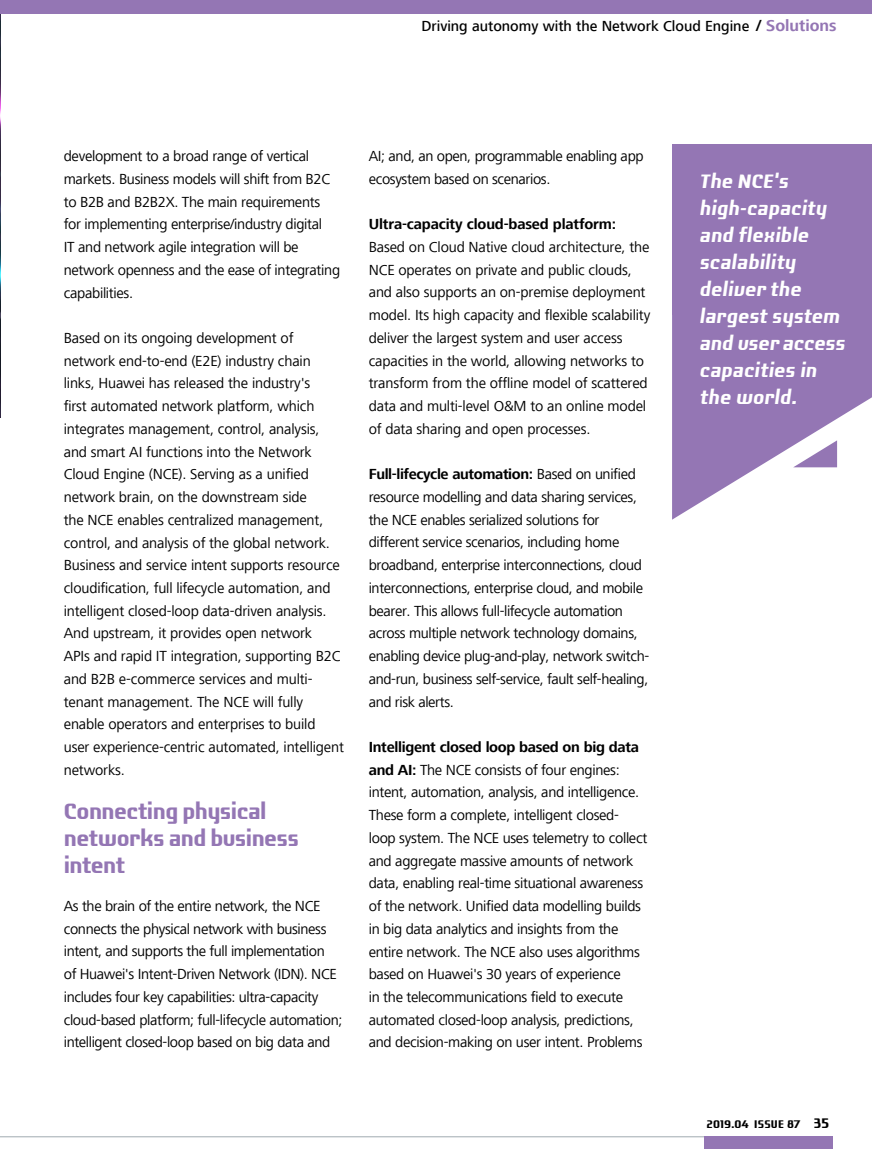
<style>
.page{position:relative;width:872px;height:1149px;background:#fff}
.page>*{position:absolute;margin:0;border:0;box-sizing:border-box;transform-origin:0 0}
.t1{font:700 24px/27px "Laconic";letter-spacing:-.025em;color:#9476b4}
.t2{font:700 21px/27px "Laconic";color:#fff}
.t3{font:15px/22.6px "Frutiger Next LT";letter-spacing:-.02em;color:#000}
.t4{font:500 15px "Frutiger Next LT";color:#000}
.t5{font:700 15px "Frutiger Next LT";letter-spacing:-.01em;color:#000}
.t6{font:700 12px "Laconic";color:#000}
.s1{font-weight:700;font-size:16.5px}
.s2{font-weight:700;font-size:16.5px;color:#9476b4}
.s3{font-weight:700}
.s4{font-size:15px}
</style>
<div class="page">
<img style="left:0;top:13px;width:1px;height:404px">
<hr style="left:0;top:1135px;width:712px;height:1px;background:#a6afb5">
<div style="left:704px;top:1135px;width:128px;height:13px;background:#9476b4"></div>
<div style="left:0;top:0;width:872px;height:13px;background:#9476b4"></div>
<svg style="left:672px;top:315px;width:200px;height:204px;fill:#9476b4"></svg>
<div style="left:672px;top:145px;width:200px;height:170px;background:#9476b4"></div>
<p class="t4" style="left:421px;top:18px;width:416px">Driving autonomy with the Network Cloud Engine <span class="s1">/</span> <span class="s2">Solutions</span></p>
<p class="t3" style="left:64px;top:145px;width:278px">development to a broad range of vertical markets. Business models will shift from B2C to B2B and B2B2X. The main requirements for implementing enterprise/industry digital<br>IT and network agile integration will be network openness and the ease of integrating capabilities.</p>
<p class="t3" style="left:64px;top:326px;width:282px">Based on its ongoing development of network end-to-end (E2E) industry chain links, Huawei has released the industry's<br>first automated network platform, which integrates management, control, analysis, and smart AI functions into the Network Cloud Engine (NCE). Serving as a unified network brain, on the downstream side<br>the NCE enables centralized management, control, and analysis of the global network.<br>Business and service intent supports resource cloudification, full lifecycle automation, and intelligent closed-loop data-driven analysis.<br>And upstream, it provides open network<br>APIs and rapid IT integration, supporting B2C and B2B e-commerce services and multi&shy;tenant management. The NCE will fully enable operators and enterprises to build user experience-centric automated, intelligent networks.</p>
<h1 class="t1" style="left:64px;top:796px;width:237px">Connecting physical networks and business intent</h1>
<p class="t3" style="left:64px;top:894px;width:280px">As the brain of the entire network, the NCE connects the physical network with business intent, and supports the full implementation<br>of Huawei's Intent-Driven Network (IDN). NCE includes four key capabilities: ultra-capacity cloud-based platform; full-lifecycle automation; intelligent closed-loop based on big data and</p>
<p class="t3" style="left:369px;top:145px;width:276px">AI; and, an open, programmable enabling app ecosystem based on scenarios.</p>
<p class="t5" style="left:369px;top:216px;width:249px">Ultra-capacity cloud-based platform:</p>
<p class="t3" style="left:369px;top:235px;width:283px">Based on Cloud Native cloud architecture, the NCE operates on private and public clouds, and also supports an on-premise deployment model. Its high capacity and flexible scalability deliver the largest system and user access capacities in the world, allowing networks to transform from the offline model of scattered data and multi-level O&amp;M to an online model of data sharing and open processes.</p>
<p class="t3" style="left:369px;top:463px;width:282px"><span class="s3">Full-lifecycle automation:</span> Based on unified resource modelling and data sharing services, the NCE enables serialized solutions for different service scenarios, including home broadband, enterprise interconnections, cloud interconnections, enterprise cloud, and mobile bearer. This allows full-lifecycle automation across multiple network technology domains, enabling device plug-and-play, network switch&shy;and-run, business self-service, fault self-healing, and risk alerts.</p>
<p class="t3" style="left:369px;top:735px;width:280px"><span class="s3">Intelligent closed loop based on big data and AI:</span> The NCE consists of four engines: intent, automation, analysis, and intelligence.<br>These form a complete, intelligent closed&shy;loop system. The NCE uses telemetry to collect and aggregate massive amounts of network data, enabling real-time situational awareness of the network. Unified data modelling builds in big data analytics and insights from the entire network. The NCE also uses algorithms based on Huawei's 30 years of experience<br>in the telecommunications field to execute automated closed-loop analysis, predictions, and decision-making on user intent. Problems</p>
<h2 class="t2" style="left:699px;top:167px;width:150px">The NCE's high-capacity and flexible scalability deliver the largest system and user access capacities in the world.</h2>
<p class="t6" style="left:706px;top:1116px;width:124px">2019.04 ISSUE 87 <span class="s4">35</span></p>
</div>
